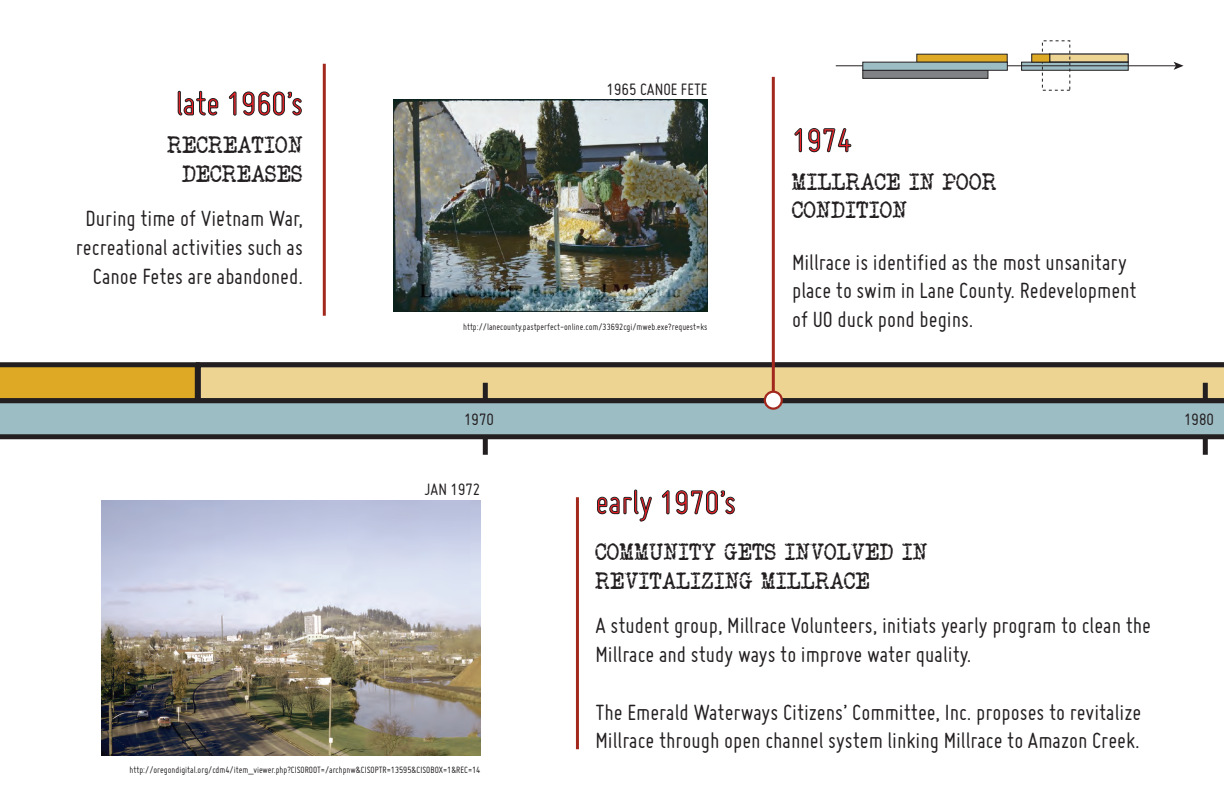
<style>
.page{position:relative;width:1224px;height:792px;background:#fff}
.page>*{position:absolute;margin:0;border:0;box-sizing:border-box;transform-origin:0 0}
.t1{font:36px "Miso";color:#ee1d23}
.t2{font:24px/28.8px "Miso";color:#231f20}
.t3{font:24px/28.8px "Veteran Typewriter";color:#231f20}
.t4{font:18px "Miso";color:#231f20}
.t5{font:10px "Miso";color:#231f20}
</style>
<div class="page">
<svg style="left:0;top:362px;width:196px;height:36px;background:#c39525"></svg>
<svg style="left:196px;top:362px;width:1028px;height:36px;background:#cfb881"></svg>
<div style="left:1203px;top:383px;width:5px;height:72px;background:#231f20"></div>
<div style="left:483px;top:383px;width:5px;height:72px;background:#231f20"></div>
<svg style="left:0;top:398px;width:1224px;height:41px;background:#7f969c"></svg>
<img style="left:101px;top:500px;width:379px;height:255px">
<img style="left:394px;top:99px;width:313px;height:212px">
<svg style="left:177px;top:90px;width:42px;height:26px"></svg>
<svg style="left:228px;top:91px;width:74px;height:25px"></svg>
<hr style="left:576px;top:497px;width:3px;height:252px;background:#a2281d">
<svg style="left:597px;top:489px;width:55px;height:33px"></svg>
<svg style="left:662px;top:490px;width:73px;height:25px"></svg>
<hr style="left:772px;top:77px;width:3px;height:324px;background:#a2281d">
<svg style="left:764px;top:391px;width:19px;height:19px"></svg>
<svg style="left:794px;top:128px;width:58px;height:25px"></svg>
<hr style="left:323px;top:64px;width:3px;height:252px;background:#a2281d">
<div style="left:1049px;top:54px;width:79px;height:8px;background:#eed492"></div>
<div style="left:917px;top:54px;width:90px;height:8px;background:#dea925"></div>
<div style="left:863px;top:70px;width:125px;height:8px;background:#808285;border:1px solid #231f20"></div>
<svg style="left:1021px;top:62px;width:107px;height:8px"></svg>
<hr style="left:836px;top:65px;width:341px;height:1px;background:#231f20">
<svg style="left:1174px;top:62px;width:10px;height:8px"></svg>
<div style="left:863px;top:62px;width:144px;height:8px;background:#9dbdc5;border:1px solid #231f20"></div>
<div style="left:1032px;top:54px;width:18px;height:8px;background:#dea925"></div>
<h1 class="t1" style="left:176px;top:84px;width:129px">late 1960’s</h1>
<p class="t3" style="left:168px;top:130px;width:137px;text-align:right">RECREATION<br>DECREASES</p>
<p class="t2" style="left:76px;top:203px;width:229px;text-align:right">During time of Vietnam War, recreational activities such as<br>Canoe Fetes are abandoned.</p>
<p class="t4" style="left:607px;top:79px;width:102px">1965 CANOE FETE</p>
<p class="t5" style="left:463px;top:322px;width:246px">http://lanecounty.pastperfect-online.com/33692cgi/mweb.exe?request=ks</p>
<h1 class="t1" style="left:792px;top:120px;width:61px">1974</h1>
<p class="t3" style="left:792px;top:167px;width:207px">MILLRACE IN POOR<br>CONDITION</p>
<p class="t2" style="left:792px;top:247px;width:346px">Millrace is identified as the most unsanitary place to swim in Lane County. Redevelopment of UO duck pond begins.</p>
<p class="t4" style="left:464px;top:410px;width:31px">1970</p>
<p class="t4" style="left:1184px;top:410px;width:31px">1980</p>
<p class="t4" style="left:425px;top:480px;width:57px">JAN 1972</p>
<h1 class="t1" style="left:595px;top:482px;width:142px">early 1970’s</h1>
<p class="t3" style="left:595px;top:537px;width:334px">COMMUNITY GETS INVOLVED IN<br>REVITALIZING MILLRACE</p>
<p class="t2" style="left:595px;top:611px;width:557px">A student group, Millrace Volunteers, initiats yearly program to clean the<br>Millrace and study ways to improve water quality.</p>
<p class="t2" style="left:595px;top:697px;width:547px">The Emerald Waterways Citizens’ Committee, Inc. proposes to revitalize<br>Millrace through open channel system linking Millrace to Amazon Creek.</p>
<p class="t5" style="left:130px;top:764px;width:352px">http://oregondigital.org/cdm4/item_viewer.php?CISOROOT=/archpnw&amp;CISOPTR=13595&amp;CISOBOX=1&amp;REC=14</p>
</div>
